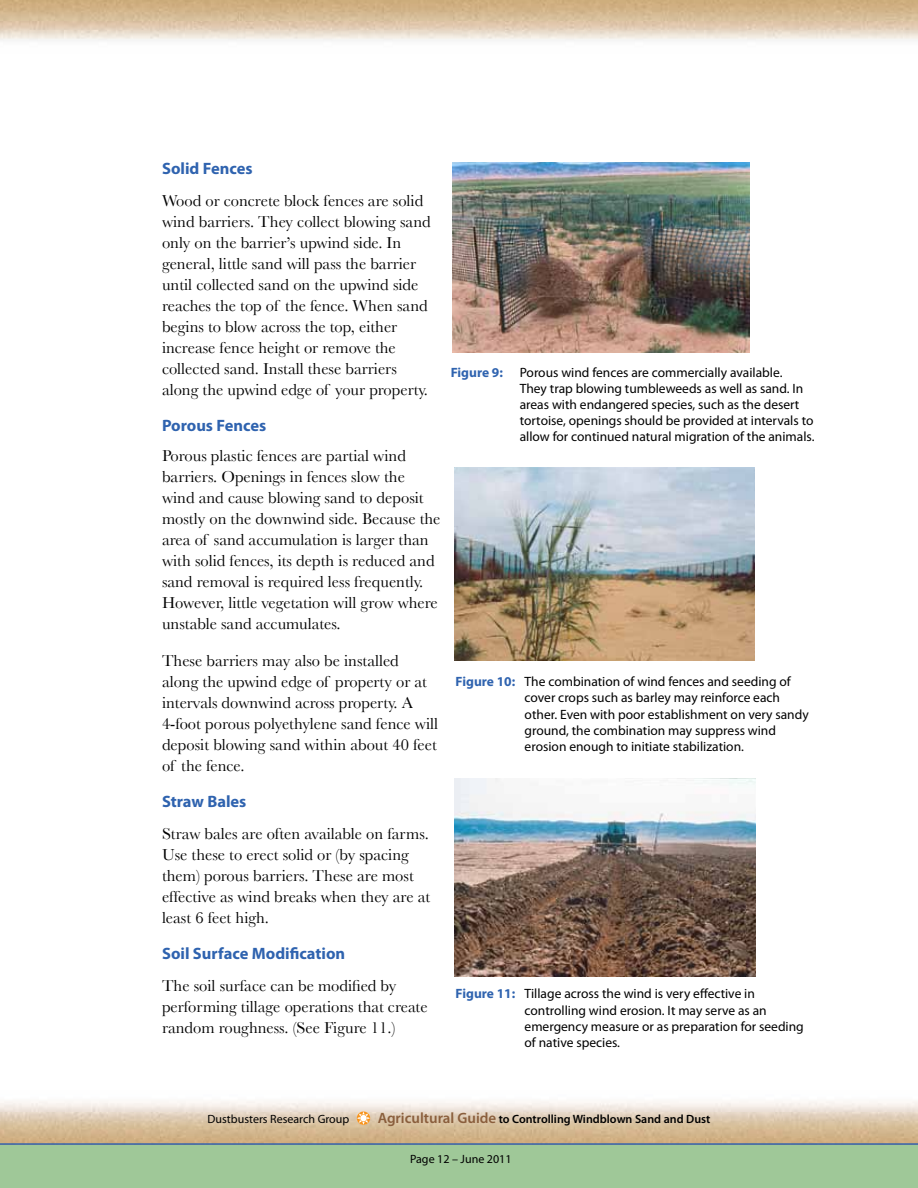
<style>
.page{position:relative;width:918px;height:1188px;background:#fff}
.page>*{position:absolute;margin:0;border:0;box-sizing:border-box;transform-origin:0 0}
.t1{font:16.5px/21px "Baskerville";color:#000}
.t2{font:700 16.5px "Myriad Pro";color:#2f63af}
.t3{font:13.5px/16.2px "Myriad Pro";color:#000}
.t4{font:600 12px "Myriad Pro";color:#000}
.t5{font:12px "Myriad Pro";color:#000}
.s1{font-weight:700;color:#2f63af}
.s2{font-size:15px;color:#8a5e3c}
</style>
<div class="page">
<img style="left:453px;top:162px;width:297px;height:190px">
<img style="left:454px;top:468px;width:300px;height:193px">
<img style="left:454px;top:779px;width:302px;height:197px">
<svg style="left:357px;top:1111px;width:13px;height:14px"></svg>
<div style="left:0;top:1145px;width:918px;height:43px;background:#9fc898"></div>
<hr style="left:0;top:1143px;width:918px;height:2px;background:#2f63af">
<p class="t2" style="left:162px;top:158px;width:92px">Solid Fences</p>
<p class="t1" style="left:162px;top:190px;width:270px">Wood or concrete block fences are solid wind barriers. They collect blowing sand only on the barrier’s upwind side. In general, little sand will pass the barrier until collected sand on the upwind side reaches the top of the fence. When sand begins to blow across the top, either increase fence height or remove the collected sand. Install these barriers along the upwind edge of your property.</p>
<p class="t2" style="left:162px;top:415px;width:106px">Porous Fences</p>
<p class="t1" style="left:162px;top:445px;width:280px">Porous plastic fences are partial wind barriers. Openings in fences slow the wind and cause blowing sand to deposit mostly on the downwind side. Because the area of sand accumulation is larger than with solid fences, its depth is reduced and sand removal is required less frequently.<br>However, little vegetation will grow where unstable sand accumulates.</p>
<p class="t1" style="left:162px;top:650px;width:278px">These barriers may also be installed along the upwind edge of property or at intervals downwind across property. A 4-foot porous polyethylene sand fence will deposit blowing sand within about 40 feet of the fence.</p>
<p class="t2" style="left:162px;top:791px;width:86px">Straw Bales</p>
<p class="t1" style="left:162px;top:823px;width:270px">Straw bales are often available on farms.<br>Use these to erect solid or (by spacing them) porous barriers. These are most effective as wind breaks when they are at least 6 feet high.</p>
<p class="t2" style="left:162px;top:943px;width:185px">Soil Surface Modification</p>
<p class="t1" style="left:162px;top:975px;width:267px">The soil surface can be modified by performing tillage operations that create random roughness. (See Figure 11.)</p>
<p class="t3" style="left:520px;top:364px;width:296px;text-indent:-69px"><span class="s1">Figure 9:</span> Porous wind fences are commercially available.<br>They trap blowing tumbleweeds as well as sand. In areas with endangered species, such as the desert tortoise, openings should be provided at intervals to allow for continued natural migration of the animals.</p>
<p class="t3" style="left:525px;top:673px;width:286px;text-indent:-69px"><span class="s1">Figure 10:</span> The combination of wind fences and seeding of cover crops such as barley may reinforce each other. Even with poor establishment on very sandy ground, the combination may suppress wind erosion enough to initiate stabilization.</p>
<p class="t3" style="left:525px;top:985px;width:281px;text-indent:-69px"><span class="s1">Figure 11:</span> Tillage across the wind is very effective in controlling wind erosion. It may serve as an emergency measure or as preparation for seeding of native species.</p>
<p class="t5" style="left:208px;top:1112px;width:143px">Dustbusters Research Group</p>
<p class="t4" style="left:378px;top:1112px;width:334px"><span class="s2">Agricultural Guide</span> to Controlling Windblown Sand and Dust</p>
<p class="t5" style="left:410px;top:1152px;width:103px">Page 12 – June 2011</p>
</div>
